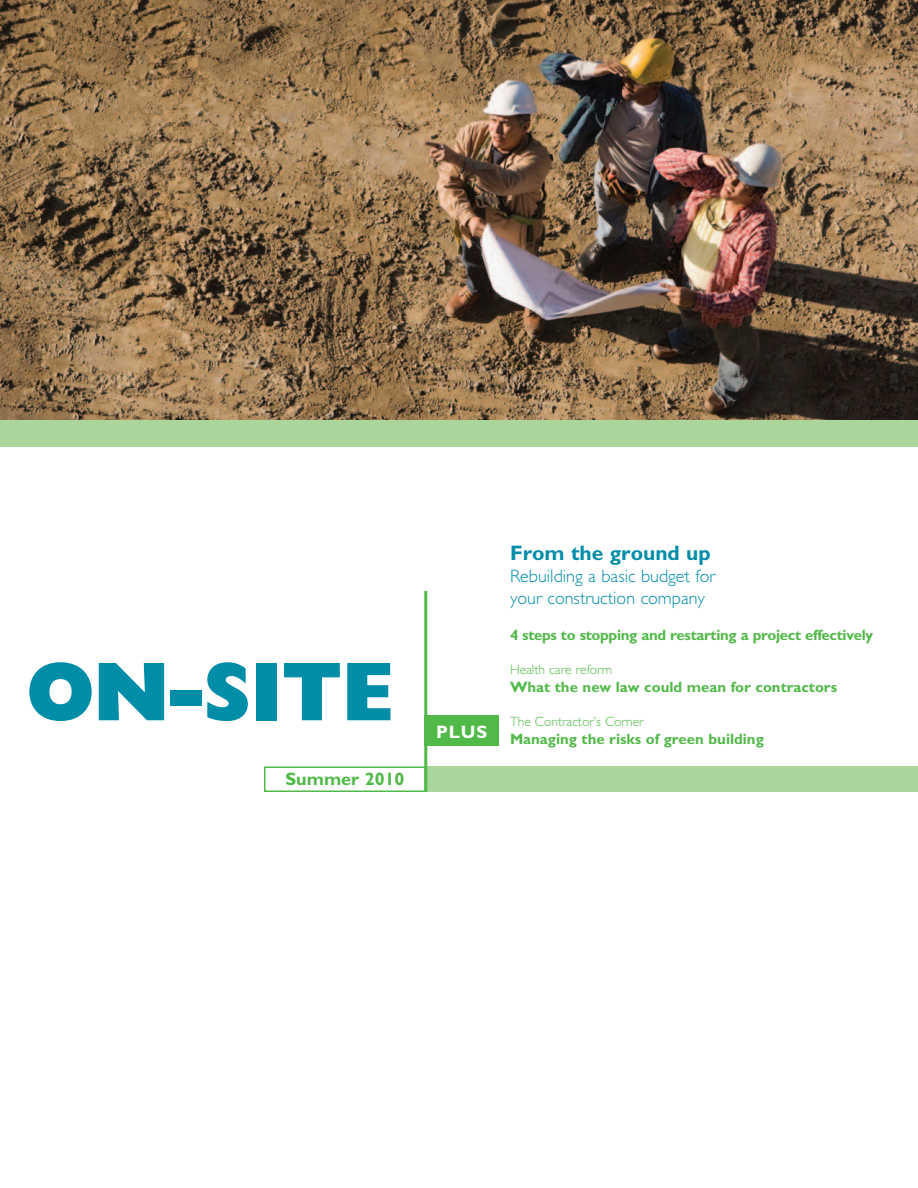
<style>
.page{position:relative;width:918px;height:1188px;background:#fff}
.page>*{position:absolute;margin:0;border:0;box-sizing:border-box;transform-origin:0 0}
.t1{font:800 84px "Gill Sans Std";letter-spacing:-.01em;color:#008da8}
.TOC_lead_head{font:700 21px "Gill Sans Std";color:#008da8}
.TOC_lead_deck{font:300 18px/21.6px "Gill Sans Std";color:#008da8}
.t2{font:700 18px "Gill Sans Std";color:#51b948}
.t3{font:700 18px "Gill Sans Std";color:#fff}
.TOC_head{font:700 15px "Gill Sans Std";color:#51b948}
.TOC_head-2{font:700 15px "Gill Sans Std";letter-spacing:-.02em;color:#51b948}
.TOC_kicker{font:300 13.5px "Gill Sans Std";color:#51b948}
</style>
<div class="page">
<img style="left:0;top:0;width:918px;height:420px">
<div style="left:0;top:420px;width:918px;height:27px;background:#abd69b"></div>
<div style="left:426px;top:766px;width:492px;height:26px;background:#abd69b"></div>
<div style="left:264px;top:766px;width:162px;height:26px;border:2px solid #51b948"></div>
<hr style="left:424px;top:591px;width:3px;height:201px;background:#51b948">
<div style="left:424px;top:715px;width:75px;height:31px;background:#51b948"></div>
<p class="t1" style="left:26px;top:643px;width:371px">ON-SITE</p>
<p class="t2" style="left:285px;top:768px;width:121px">Summer 2010</p>
<p class="t3" style="left:436px;top:721px;width:53px">PLUS</p>
<p class="TOC_lead_head" style="left:510px;top:541px;width:202px">From the ground up</p>
<p class="TOC_lead_deck" style="left:510px;top:565px;width:207px">Rebuilding a basic budget for your construction company</p>
<p class="TOC_head-2" style="left:510px;top:626px;width:365px">4 steps to stopping and restarting a project effectively</p>
<p class="TOC_kicker" style="left:510px;top:662px;width:104px">Health care reform</p>
<p class="TOC_head" style="left:510px;top:678px;width:329px">What the new law could mean for contractors</p>
<p class="TOC_kicker" style="left:510px;top:714px;width:135px">The Contractor’s Corner</p>
<p class="TOC_head" style="left:510px;top:730px;width:255px">Managing the risks of green building</p>
</div>
